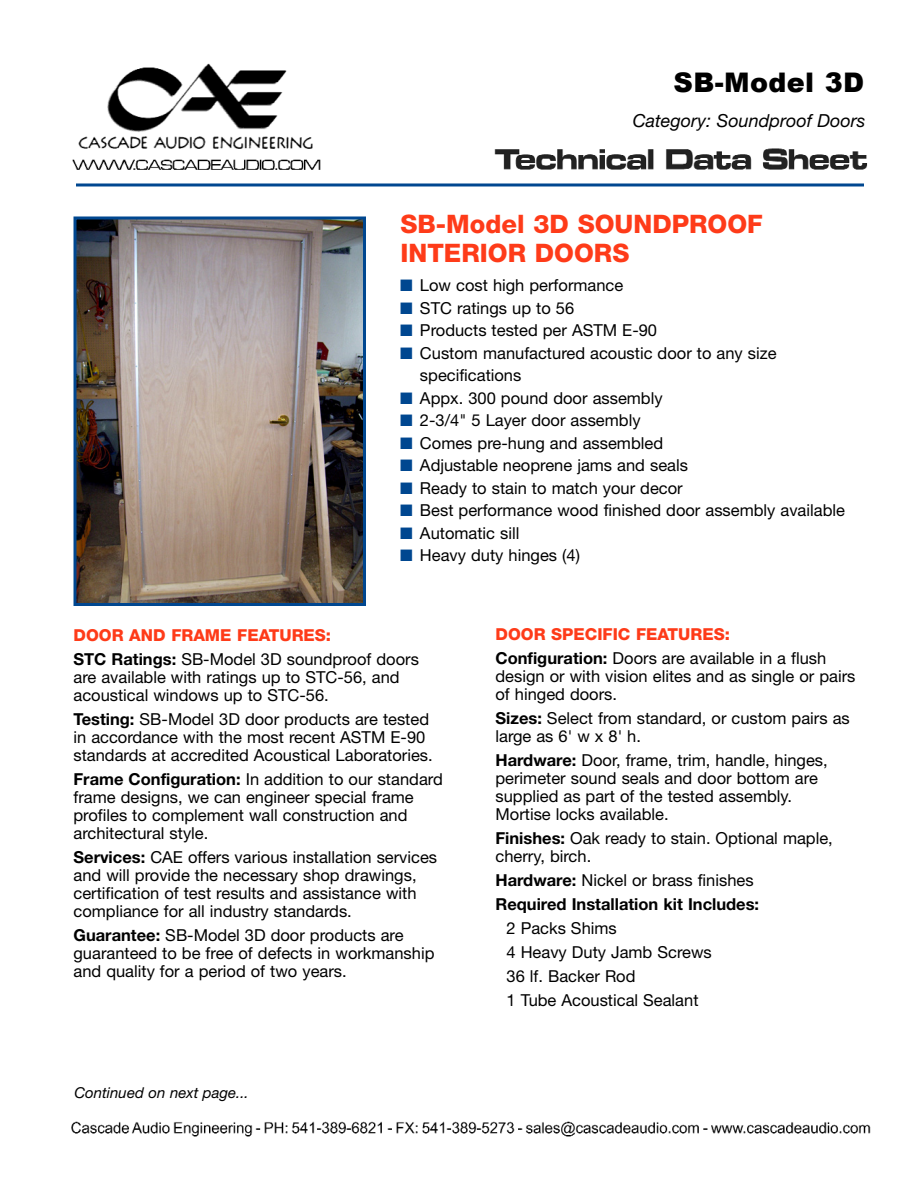
<style>
.page{position:relative;width:918px;height:1188px;background:#fff}
.page>*{position:absolute;margin:0;border:0;box-sizing:border-box;transform-origin:0 0}
.t1{font:900 27px "Arial";letter-spacing:.015em;color:#000}
.t2{font:800 25.5px/28.5px "Helvetica Neue";color:#fe3b19}
.t3{font:italic 18px "Helvetica Neue";color:#000}
.t4{font:16.5px/18px "Helvetica Neue";color:#000}
.t5{font:700 16.5px/24px "Helvetica Neue";color:#000}
.t6{font:italic 15px "Helvetica Neue";color:#000}
.s1{color:#004790}
.s2{font-weight:800;color:#fe3b19}
.s3{font-weight:700}
.s4{font-weight:400}
</style>
<div class="page">
<img style="left:78px;top:220px;width:284px;height:382px">
<div style="left:74px;top:216px;width:292px;height:390px;border:3px solid #004790"></div>
<img style="left:494px;top:148px;width:374px;height:22px">
<img style="left:72px;top:63px;width:249px;height:107px">
<img style="left:71px;top:1121px;width:800px;height:16px">
<hr style="left:76px;top:183px;width:788px;height:3px;background:#004790">
<h1 class="t1" style="left:674px;top:63px;width:192px">SB-Model 3D</h1>
<p class="t3" style="left:633px;top:114px;width:234px">Category: Soundproof Doors</p>
<h2 class="t2" style="left:400px;top:212px;width:364px">SB-Model 3D SOUNDPROOF<br>INTERIOR DOORS</h2>
<p class="t4" style="left:400px;top:278px;width:225px"><span class="s1">■</span> Low cost high performance</p>
<p class="t4" style="left:400px;top:301px;width:176px"><span class="s1">■</span> STC ratings up to 56</p>
<p class="t4" style="left:400px;top:323px;width:259px"><span class="s1">■</span> Products tested per ASTM E-90</p>
<p class="t4" style="left:420px;top:343px;width:358px;line-height:22.5px;text-indent:-20px"><span class="s1">■</span> Custom manufactured acoustic door to any size specifications</p>
<p class="t4" style="left:400px;top:391px;width:264px"><span class="s1">■</span> Appx. 300 pound door assembly</p>
<p class="t4" style="left:400px;top:413px;width:242px"><span class="s1">■</span> 2-3/4" 5 Layer door assembly</p>
<p class="t4" style="left:400px;top:436px;width:265px"><span class="s1">■</span> Comes pre-hung and assembled</p>
<p class="t4" style="left:400px;top:458px;width:289px"><span class="s1">■</span> Adjustable neoprene jams and seals</p>
<p class="t4" style="left:400px;top:481px;width:284px"><span class="s1">■</span> Ready to stain to match your decor</p>
<p class="t4" style="left:400px;top:503px;width:446px"><span class="s1">■</span> Best performance wood finished door assembly available</p>
<p class="t4" style="left:400px;top:526px;width:121px"><span class="s1">■</span> Automatic sill</p>
<p class="t4" style="left:400px;top:548px;width:181px"><span class="s1">■</span> Heavy duty hinges (4)</p>
<p class="t4" style="left:73px;top:625px;width:347px;line-height:24px"><span class="s2">DOOR AND FRAME FEATURES:<br></span><span class="s3">STC Ratings:</span> SB-Model 3D soundproof doors</p>
<p class="t4" style="left:73px;top:670px;width:328px">are available with ratings up to STC-56, and acoustical windows up to STC-56.</p>
<p class="t4" style="left:73px;top:712px;width:361px"><span class="s3">Testing:</span> SB-Model 3D door products are tested in accordance with the most recent ASTM E-90 standards at accredited Acoustical Laboratories.</p>
<p class="t4" style="left:73px;top:772px;width:371px"><span class="s3">Frame Configuration:</span> In addition to our standard frame designs, we can engineer special frame profiles to complement wall construction and architectural style.</p>
<p class="t4" style="left:73px;top:850px;width:365px"><span class="s3">Services:</span> CAE offers various installation services and will provide the necessary shop drawings, certification of test results and assistance with compliance for all industry standards.</p>
<p class="t4" style="left:73px;top:928px;width:362px"><span class="s3">Guarantee:</span> SB-Model 3D door products are guaranteed to be free of defects in workmanship and quality for a period of two years.</p>
<p class="t6" style="left:75px;top:1087px;width:176px">Continued on next page...</p>
<p class="t4" style="left:496px;top:624px;width:332px;line-height:24px"><span class="s2">DOOR SPECIFIC FEATURES:<br></span><span class="s3">Configuration:</span> Doors are available in a flush</p>
<p class="t4" style="left:496px;top:669px;width:362px">design or with vision elites and as single or pairs of hinged doors.</p>
<p class="t4" style="left:496px;top:711px;width:356px"><span class="s3">Sizes:</span> Select from standard, or custom pairs as large as 6' w x 8' h.</p>
<p class="t4" style="left:496px;top:753px;width:334px"><span class="s3">Hardware:</span> Door, frame, trim, handle, hinges, perimeter sound seals and door bottom are supplied as part of the tested assembly.<br>Mortise locks available.</p>
<p class="t4" style="left:496px;top:831px;width:339px"><span class="s3">Finishes:</span> Oak ready to stain. Optional maple, cherry, birch.</p>
<p class="t5" style="left:496px;top:870px;width:265px">Hardware: <span class="s4">Nickel or brass finishes<br></span>Required Installation kit Includes:</p>
<p class="t4" style="left:507px;top:918px;width:207px;line-height:24px">2 Packs Shims<br>4 Heavy Duty Jamb Screws<br>36 lf. Backer Rod<br>1 Tube Acoustical Sealant</p>
</div>
